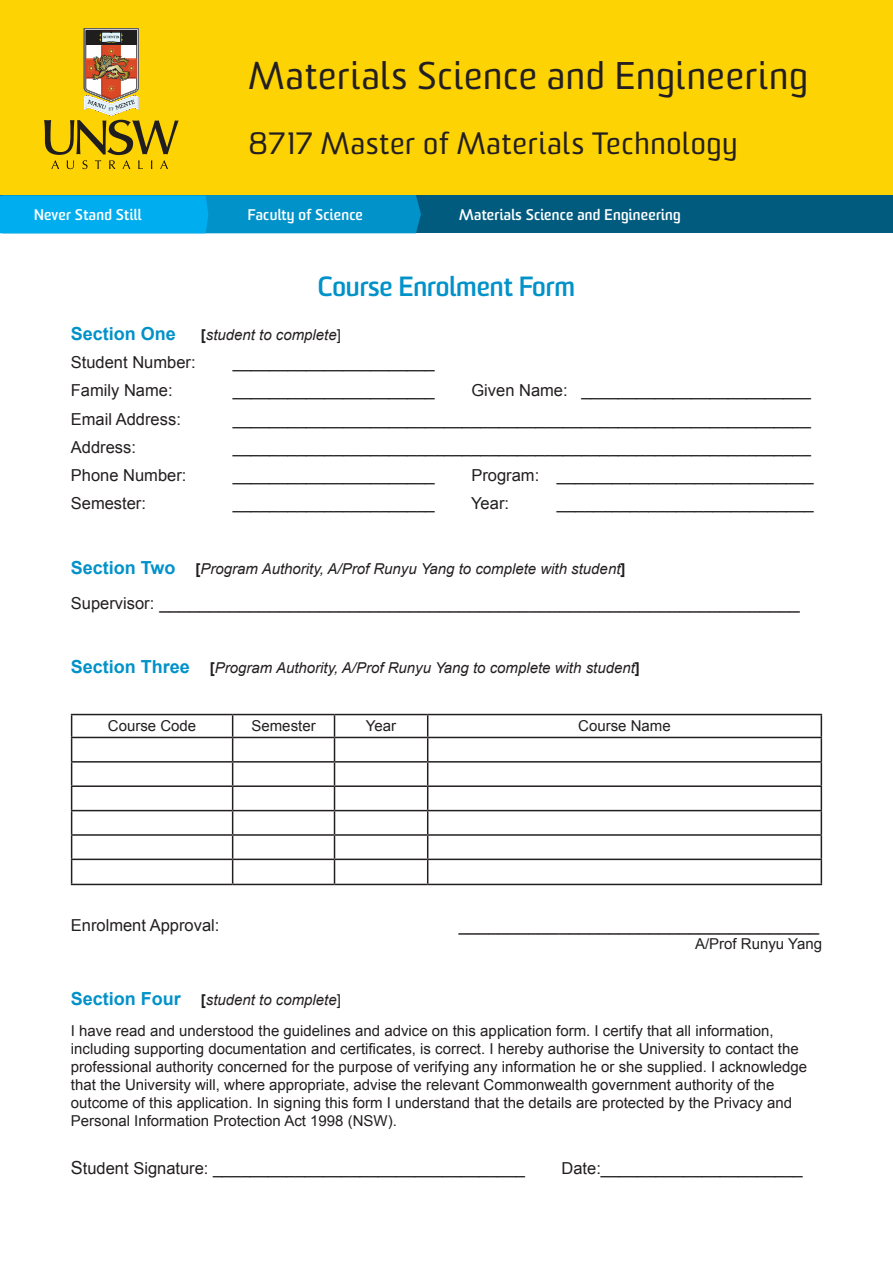
<style>
.page{position:relative;width:893px;height:1263px;background:#fff}
.page>*{position:absolute;margin:0;border:0;box-sizing:border-box;transform-origin:0 0}
.t1{font:37.5px "Sommet";letter-spacing:.025em;color:#231f20}
.t2{font:30px "Sommet";letter-spacing:.03em;color:#231f20}
.t3{font:700 27px "Sommet";color:#0192c9}
.t4{font:18px "Arial";color:#231f20}
.t5{font:700 18px "Arial";color:#0192c9}
.t6{font:16.5px "Arial";color:#231f20}
.t7{font:15px/18px "Arial";color:#231f20}
.t8{font:italic 15px "Arial";color:#231f20}
.t9{font:700 15px "Sommet";letter-spacing:.02em;color:#fff}
.s1{font-weight:700;font-style:normal}
.s2{font-style:normal}
.s3{font-weight:700;font-style:normal;font-size:18px;color:#0192c9}
.s4{font-size:16.5px}
.s5{font-size:18px}
</style>
<div class="page">
<div style="left:0;top:0;width:893px;height:196px;background:#fed304"></div>
<svg style="left:44px;top:29px;width:135px;height:140px"></svg>
<div style="left:0;top:196px;width:893px;height:37px;background:#015b7e"></div>
<svg style="left:0;top:195px;width:421px;height:38px;background:#009eda"></svg>
<hr style="left:71px;top:714px;width:162px;height:1px;background:#231f20">
<hr style="left:233px;top:714px;width:101px;height:1px;background:#231f20">
<hr style="left:334px;top:714px;width:94px;height:1px;background:#231f20">
<hr style="left:428px;top:714px;width:394px;height:1px;background:#231f20">
<hr style="left:71px;top:737px;width:162px;height:1px;background:#231f20">
<hr style="left:233px;top:737px;width:101px;height:1px;background:#231f20">
<hr style="left:334px;top:737px;width:94px;height:1px;background:#231f20">
<hr style="left:428px;top:737px;width:394px;height:1px;background:#231f20">
<hr style="left:71px;top:761px;width:162px;height:2px;background:#231f20">
<hr style="left:233px;top:761px;width:101px;height:2px;background:#231f20">
<hr style="left:334px;top:761px;width:94px;height:2px;background:#231f20">
<hr style="left:428px;top:761px;width:394px;height:2px;background:#231f20">
<hr style="left:71px;top:785px;width:162px;height:2px;background:#231f20">
<hr style="left:233px;top:785px;width:101px;height:2px;background:#231f20">
<hr style="left:334px;top:785px;width:94px;height:2px;background:#231f20">
<hr style="left:428px;top:785px;width:394px;height:2px;background:#231f20">
<hr style="left:71px;top:810px;width:162px;height:1px;background:#231f20">
<hr style="left:233px;top:810px;width:101px;height:1px;background:#231f20">
<hr style="left:334px;top:810px;width:94px;height:1px;background:#231f20">
<hr style="left:428px;top:810px;width:394px;height:1px;background:#231f20">
<hr style="left:71px;top:834px;width:162px;height:2px;background:#231f20">
<hr style="left:233px;top:834px;width:101px;height:2px;background:#231f20">
<hr style="left:334px;top:834px;width:94px;height:2px;background:#231f20">
<hr style="left:428px;top:834px;width:394px;height:2px;background:#231f20">
<hr style="left:71px;top:859px;width:162px;height:1px;background:#231f20">
<svg style="left:71px;top:715px;width:1px;height:169px"></svg>
<hr style="left:233px;top:859px;width:101px;height:1px;background:#231f20">
<svg style="left:232px;top:715px;width:1px;height:169px"></svg>
<hr style="left:334px;top:859px;width:94px;height:1px;background:#231f20">
<svg style="left:334px;top:715px;width:1px;height:169px"></svg>
<hr style="left:428px;top:859px;width:394px;height:1px;background:#231f20">
<svg style="left:427px;top:715px;width:1px;height:169px"></svg>
<svg style="left:821px;top:715px;width:1px;height:169px"></svg>
<hr style="left:71px;top:884px;width:162px;height:1px;background:#231f20">
<hr style="left:233px;top:884px;width:101px;height:1px;background:#231f20">
<hr style="left:334px;top:884px;width:94px;height:1px;background:#231f20">
<hr style="left:428px;top:884px;width:394px;height:1px;background:#231f20">
<h1 class="t1" style="left:249px;top:53px;width:561px">Materials Science and Engineering</h1>
<h2 class="t2" style="left:249px;top:125px;width:491px">8717 Master of Materials Technology</h2>
<p class="t9" style="left:34px;top:205px;width:109px">Never Stand Still</p>
<p class="t9" style="left:248px;top:205px;width:117px">Faculty of Science</p>
<p class="t9" style="left:459px;top:205px;width:223px">Materials Science and Engineering</p>
<p class="t3" style="left:318px;top:270px;width:259px">Course Enrolment Form</p>
<p class="t5" style="left:71px;top:321px;width:107px">Section One</p>
<p class="t8" style="left:201px;top:325px;width:142px"><span class="s1">[</span>student to complete<span class="s2">]</span></p>
<p class="t6" style="left:71px;top:351px;width:126px">Student Number:</p>
<p class="t6" style="left:233px;top:351px;width:203px">______________________</p>
<p class="t6" style="left:71px;top:380px;width:103px">Family Name:</p>
<p class="t6" style="left:233px;top:380px;width:203px">______________________</p>
<p class="t6" style="left:71px;top:408px;width:112px">Email Address:</p>
<p class="t6" style="left:471px;top:380px;width:341px">Given Name: _________________________</p>
<p class="t6" style="left:71px;top:436px;width:67px">Address:</p>
<p class="t6" style="left:71px;top:464px;width:117px">Phone Number:</p>
<p class="t6" style="left:71px;top:493px;width:77px">Semester:</p>
<p class="t6" style="left:233px;top:408px;width:579px">_______________________________________________________________</p>
<p class="t6" style="left:233px;top:436px;width:579px">_______________________________________________________________</p>
<p class="t6" style="left:233px;top:464px;width:203px">______________________</p>
<p class="t6" style="left:233px;top:493px;width:203px">______________________</p>
<p class="t6" style="left:471px;top:464px;width:344px">Program: ____________________________</p>
<p class="t6" style="left:471px;top:493px;width:39px">Year:</p>
<p class="t6" style="left:557px;top:493px;width:258px">____________________________</p>
<p class="t8" style="left:71px;top:559px;width:556px"><span class="s3">Section Two</span> <span class="s1">[</span>Program Authority, A/Prof Runyu Yang to complete with student<span class="s1">]</span></p>
<p class="t4" style="left:71px;top:590px;width:730px"><span class="s4">Supervisor:</span> ________________________________________________________________</p>
<p class="t8" style="left:71px;top:658px;width:570px"><span class="s3">Section Three</span> <span class="s1">[</span>Program Authority, A/Prof Runyu Yang to complete with student<span class="s1">]</span></p>
<p class="t7" style="left:108px;top:717px;width:90px">Course Code</p>
<p class="t7" style="left:251px;top:717px;width:66px">Semester</p>
<p class="t7" style="left:366px;top:717px;width:32px">Year</p>
<p class="t7" style="left:578px;top:717px;width:94px">Course Name</p>
<p class="t6" style="left:71px;top:914px;width:150px">Enrolment Approval:</p>
<p class="t4" style="left:459px;top:913px;width:362px">____________________________________</p>
<p class="t7" style="left:695px;top:935px;width:129px">A/Prof Runyu Yang</p>
<p class="t8" style="left:71px;top:990px;width:272px"><span class="s3">Section Four</span> <span class="s1">[</span>student to complete<span class="s2">]</span></p>
<p class="t7" style="left:71px;top:1021px;width:738px">I have read and understood the guidelines and advice on this application form. I certify that all information, including supporting documentation and certificates, is correct. I hereby authorise the University to contact the professional authority concerned for the purpose of verifying any information he or she supplied. I acknowledge that the University will, where appropriate, advise the relevant Commonwealth government authority of the outcome of this application. In signing this form I understand that the details are protected by the Privacy and Personal Information Protection Act 1998 (NSW).</p>
<p class="t6" style="left:71px;top:1157px;width:456px"><span class="s5">S</span>tudent Signature: __________________________________</p>
<p class="t6" style="left:561px;top:1157px;width:243px">Date:______________________</p>
</div>
